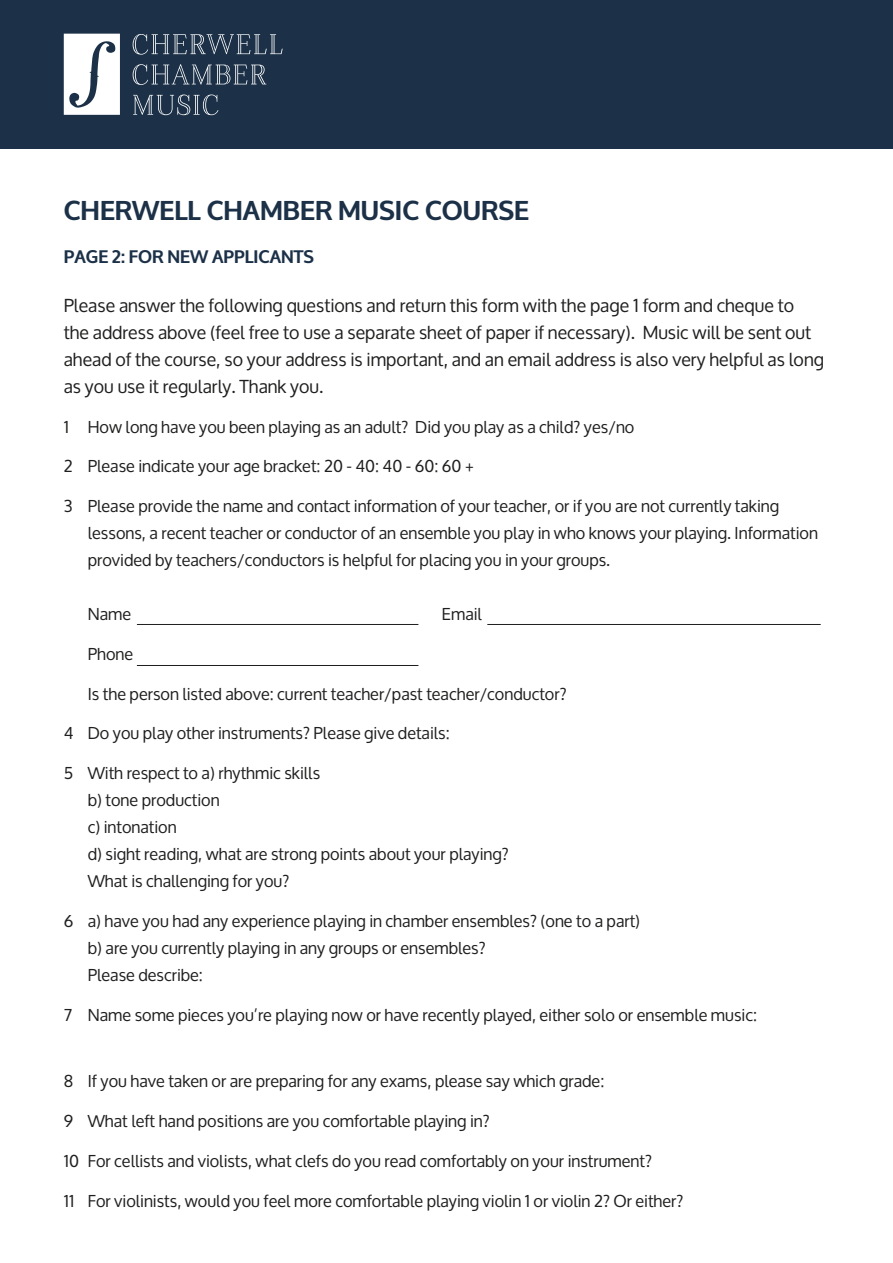
<style>
.page{position:relative;width:893px;height:1263px;background:#fff}
.page>*{position:absolute;margin:0;border:0;box-sizing:border-box;transform-origin:0 0}
.t1{font:700 27px "Oxygen";color:#1c3148}
.t2{font:18px/27px "Oxygen";color:#1f1f1e}
.t3{font:700 18px "Oxygen";color:#1c3148}
.t4{font:16.5px/27px "Oxygen";color:#1f1f1e}
</style>
<div class="page">
<div style="left:0;top:0;width:893px;height:149px;background:#1c3148"></div>
<svg style="left:133px;top:34px;width:150px;height:21px"></svg>
<svg style="left:133px;top:64px;width:133px;height:21px"></svg>
<svg style="left:133px;top:95px;width:85px;height:20px"></svg>
<svg style="left:64px;top:34px;width:56px;height:81px;background:#e1e3e7"></svg>
<hr style="left:137px;top:624px;width:281px;height:1px;background:#1f1f1e">
<hr style="left:487px;top:624px;width:334px;height:1px;background:#1f1f1e">
<hr style="left:137px;top:665px;width:281px;height:1px;background:#1f1f1e">
<p class="t1" style="left:64px;top:194px;width:467px">CHERWELL CHAMBER MUSIC COURSE</p>
<p class="t3" style="left:64px;top:246px;width:252px">PAGE 2: FOR NEW APPLICANTS</p>
<p class="t2" style="left:64px;top:292px;width:762px">Please answer the following questions and return this form with the page 1 form and cheque to<br>the address above (feel free to use a separate sheet of paper if necessary). Music will be sent out ahead of the course, so your address is important, and an email address is also very helpful as long as you use it regularly. Thank you.</p>
<p class="t4" style="left:64px;top:413px;width:572px">1 How long have you been playing as an adult? Did you play as a child? yes/no</p>
<p class="t4" style="left:64px;top:453px;width:411px">2 Please indicate your age bracket: 20 - 40: 40 - 60: 60 +</p>
<p class="t4" style="left:88px;top:493px;width:732px;text-indent:-24px">3 Please provide the name and contact information of your teacher, or if you are not currently taking lessons, a recent teacher or conductor of an ensemble you play in who knows your playing. Information provided by teachers/conductors is helpful for placing you in your groups.</p>
<p class="t4" style="left:88px;top:601px;width:45px">Name</p>
<p class="t4" style="left:442px;top:601px;width:42px">Email</p>
<p class="t4" style="left:88px;top:641px;width:47px">Phone</p>
<p class="t4" style="left:88px;top:680px;width:480px">Is the person listed above: current teacher/past teacher/conductor?</p>
<p class="t4" style="left:64px;top:720px;width:387px">4 Do you play other instruments? Please give details:</p>
<p class="t4" style="left:88px;top:760px;width:422px;text-indent:-24px">5 With respect to a) rhythmic skills<br>b) tone production<br>c) intonation<br>d) sight reading, what are strong points about your playing?<br>What is challenging for you?</p>
<p class="t4" style="left:88px;top:908px;width:554px;text-indent:-24px">6 a) have you had any experience playing in chamber ensembles? (one to a part) b) are you currently playing in any groups or ensembles?<br>Please describe:</p>
<p class="t4" style="left:64px;top:1001px;width:695px">7 Name some pieces you’re playing now or have recently played, either solo or ensemble music:</p>
<p class="t4" style="left:64px;top:1068px;width:542px">8 If you have taken or are preparing for any exams, please say which grade:</p>
<p class="t4" style="left:64px;top:1108px;width:427px">9 What left hand positions are you comfortable playing in?</p>
<p class="t4" style="left:64px;top:1148px;width:590px">10 For cellists and violists, what clefs do you read comfortably on your instrument?</p>
<p class="t4" style="left:64px;top:1187px;width:621px">11 For violinists, would you feel more comfortable playing violin 1 or violin 2? Or either?</p>
</div>
